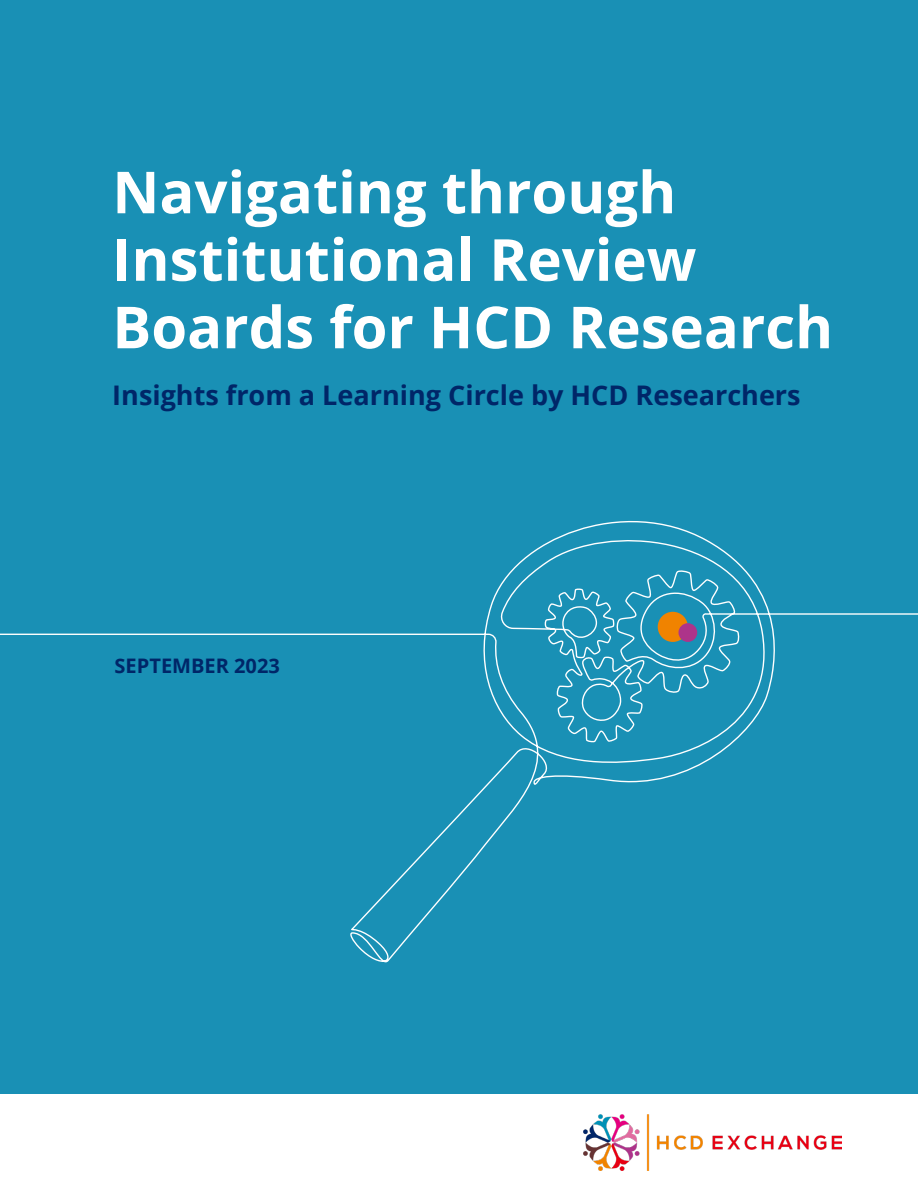
<style>
.page{position:relative;width:918px;height:1188px;background:#fff}
.page>*{position:absolute;margin:0;border:0;box-sizing:border-box;transform-origin:0 0}
.t1{font:700 58.05px/67.5px "Open Sans";color:#fff}
.t2{font:700 27px "Open Sans";color:#002668}
.t3{font:700 20.1px "Open Sans";color:#002668}
</style>
<div class="page">
<div style="left:0;top:0;width:918px;height:1094px;background:#1990b5"></div>
<img style="left:584px;top:1115px;width:257px;height:56px">
<svg style="left:0;top:520px;width:918px;height:443px"></svg>
<div style="left:658px;top:612px;width:30px;height:30px;background:#f08300;border-radius:50%"></div>
<div style="left:679px;top:623px;width:18px;height:19px;background:#ad348a;border-radius:50%"></div>
<p class="t1" style="left:112px;top:157px;width:722px">Navigating through<br>Institutional Review<br>Boards for HCD Research</p>
<p class="t2" style="left:112px;top:376px;width:690px">Insights from a Learning Circle by HCD Researchers</p>
<p class="t3" style="left:115px;top:652px;width:167px">SEPTEMBER 2023</p>
</div>
